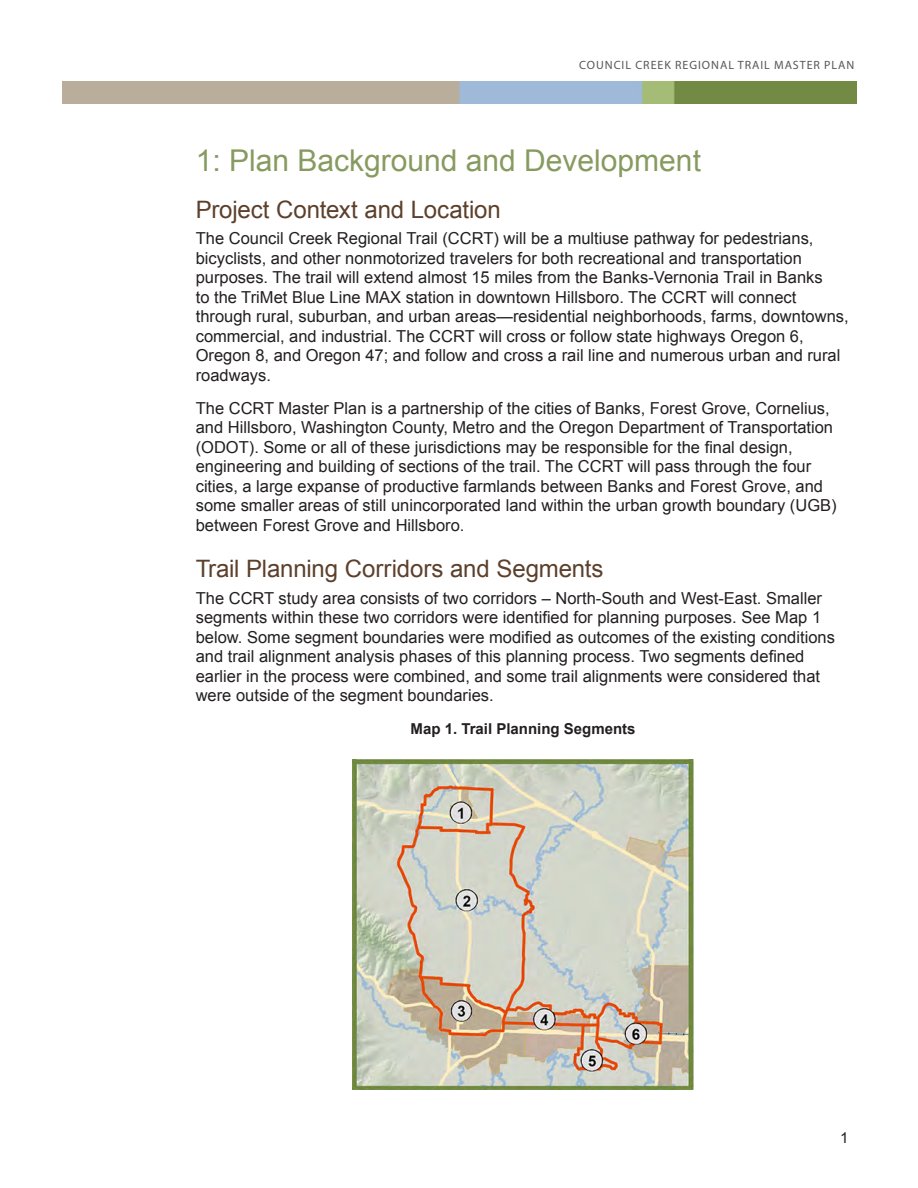
<style>
.page{position:relative;width:918px;height:1188px;background:#fff}
.page>*{position:absolute;margin:0;border:0;box-sizing:border-box;transform-origin:0 0}
.Heading_1{font:30px "Arial";color:#879b60}
.Heading_2{font:24px "Arial";letter-spacing:-.005em;color:#5c402b}
.t1{font:16.5px/19.5px "Arial";color:#231f20}
.Table_-_Title{font:700 15px "Arial";color:#231f20}
.t2{font:15px "Arial";color:#231f20}
.t3{font:12px "Myriad Pro";letter-spacing:.08em;color:#57585a}
</style>
<div class="page">
<img style="left:63px;top:82px;width:793px;height:22px">
<img style="left:353px;top:760px;width:340px;height:329px">
<p class="t3" style="left:579px;top:58px;width:277px">COUNCIL CREEK REGIONAL TRAIL MASTER PLAN</p>
<p class="Heading_1" style="left:196px;top:141px;width:507px">1: Plan Background and Development</p>
<p class="Heading_2" style="left:196px;top:194px;width:307px">Project Context and Location</p>
<p class="t1" style="left:196px;top:229px;width:654px">The Council Creek Regional Trail (CCRT) will be a multiuse pathway for pedestrians, bicyclists, and other nonmotorized travelers for both recreational and transportation purposes. The trail will extend almost 15 miles from the Banks-Vernonia Trail in Banks<br>to the TriMet Blue Line MAX station in downtown Hillsboro. The CCRT will connect through rural, suburban, and urban areas—residential neighborhoods, farms, downtowns, commercial, and industrial. The CCRT will cross or follow state highways Oregon 6, Oregon 8, and Oregon 47; and follow and cross a rail line and numerous urban and rural roadways.</p>
<p class="t1" style="left:196px;top:398px;width:642px">The CCRT Master Plan is a partnership of the cities of Banks, Forest Grove, Cornelius, and Hillsboro, Washington County, Metro and the Oregon Department of Transportation (ODOT). Some or all of these jurisdictions may be responsible for the final design, engineering and building of sections of the trail. The CCRT will pass through the four cities, a large expanse of productive farmlands between Banks and Forest Grove, and some smaller areas of still unincorporated land within the urban growth boundary (UGB) between Forest Grove and Hillsboro.</p>
<p class="Heading_2" style="left:196px;top:553px;width:409px">Trail Planning Corridors and Segments</p>
<p class="t1" style="left:196px;top:588px;width:641px">The CCRT study area consists of two corridors – North-South and West-East. Smaller segments within these two corridors were identified for planning purposes. See Map 1 below. Some segment boundaries were modified as outcomes of the existing conditions and trail alignment analysis phases of this planning process. Two segments defined earlier in the process were combined, and some trail alignments were considered that were outside of the segment boundaries.</p>
<p class="Table_-_Title" style="left:411px;top:719px;width:227px">Map 1. Trail Planning Segments</p>
<p class="t2" style="left:840px;top:1128px;width:10px">1</p>
</div>
